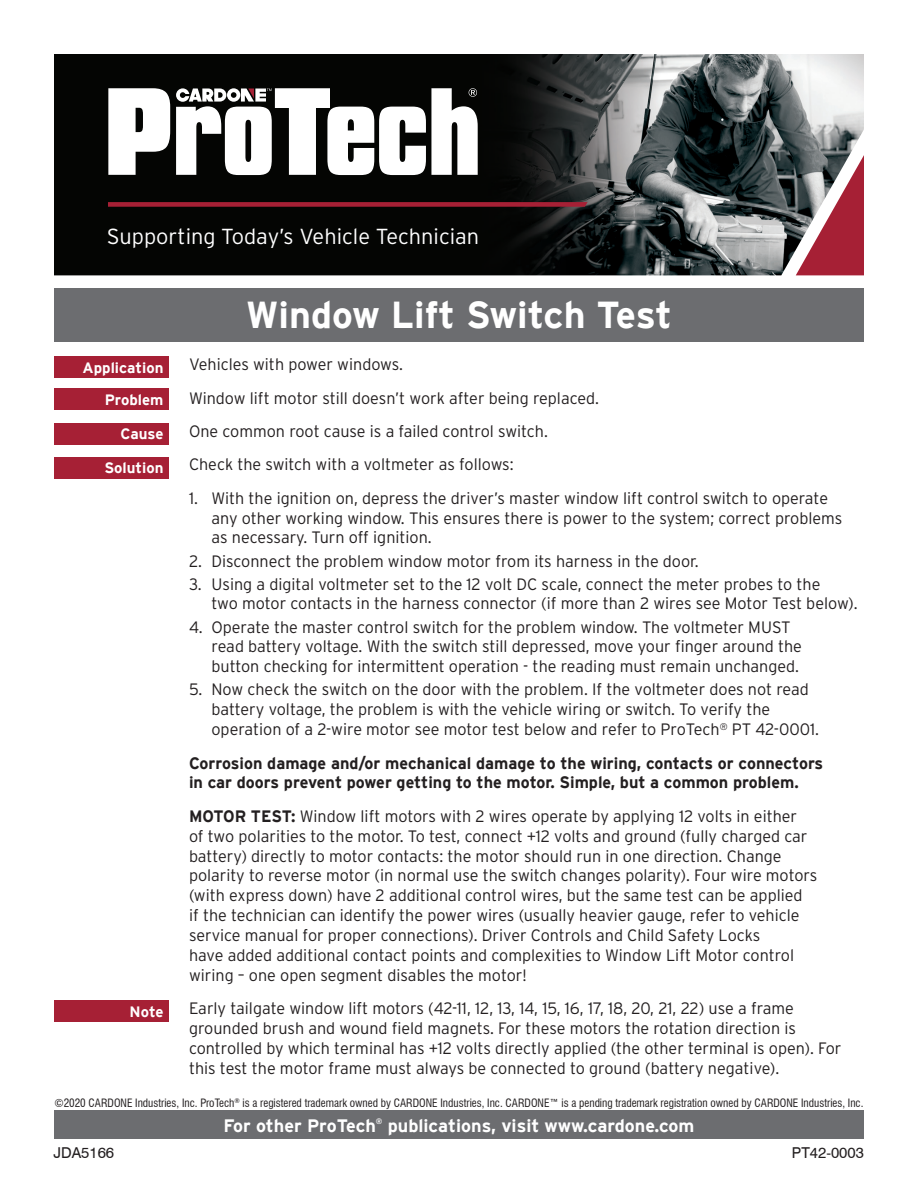
<style>
.page{position:relative;width:918px;height:1188px;background:#fff}
.page>*{position:absolute;margin:0;border:0;box-sizing:border-box;transform-origin:0 0}
.t1{font:700 37.5px "Interstate";color:#fff}
.t2{font:300 21.75px "Interstate";color:#fff}
.t3{font:700 18px "Interstate";color:#fff}
.t4{font:300 16.5px/19.8px "Interstate";color:#231f20}
.t5{font:700 16.5px/19.8px "Interstate";color:#231f20}
.t6{font:700 15px "Interstate";color:#fff}
.t7{font:15px "Swiss 721 BT";color:#231f20}
.t8{font:condensed 11.25px "Swiss 721 BT";color:#231f20}
.t9{font:700 7.8px "Interstate";color:#fff}
.s1{font-weight:700}
</style>
<div class="page">
<img style="left:54px;top:54px;width:810px;height:221px">
<div style="left:54px;top:288px;width:810px;height:54px;background:#6c6d70"></div>
<svg style="left:108px;top:202px;width:480px;height:5px;background:#991e31"></svg>
<svg style="left:108px;top:88px;width:62px;height:87px"></svg>
<svg style="left:176px;top:88px;width:302px;height:87px"></svg>
<div style="left:54px;top:388px;width:115px;height:22px;background:#a62035"></div>
<div style="left:54px;top:457px;width:115px;height:22px;background:#a62035"></div>
<div style="left:54px;top:423px;width:115px;height:21px;background:#a62035"></div>
<div style="left:54px;top:1001px;width:115px;height:21px;background:#a62035"></div>
<div style="left:54px;top:357px;width:115px;height:21px;background:#a62035"></div>
<svg style="left:796px;top:155px;width:68px;height:120px"></svg>
<div style="left:54px;top:1111px;width:810px;height:28px;background:#6c6d70"></div>
<p class="t2" style="left:107px;top:224px;width:374px">Supporting Today’s Vehicle Technician</p>
<p class="t6" style="left:83px;top:359px;width:82px">Application</p>
<p class="t6" style="left:105px;top:391px;width:60px">Problem</p>
<p class="t6" style="left:121px;top:425px;width:44px">Cause</p>
<p class="t6" style="left:104px;top:460px;width:61px">Solution</p>
<p class="t6" style="left:130px;top:1003px;width:35px">Note</p>
<p class="t1" style="left:246px;top:294px;width:428px">Window Lift Switch Test</p>
<p class="t4" style="left:189px;top:354px;width:216px">Vehicles with power windows.</p>
<p class="t4" style="left:189px;top:388px;width:412px">Window lift motor still doesn’t work after being replaced.</p>
<p class="t4" style="left:189px;top:421px;width:360px">One common root cause is a failed control switch.</p>
<p class="t4" style="left:189px;top:454px;width:326px">Check the switch with a voltmeter as follows:</p>
<p class="t4" style="left:211px;top:488px;width:633px;text-indent:-22px">1. With the ignition on, depress the driver’s master window lift control switch to operate any other working window. This ensures there is power to the system; correct problems as necessary. Turn off ignition.</p>
<p class="t4" style="left:189px;top:551px;width:511px">2. Disconnect the problem window motor from its harness in the door.</p>
<p class="t4" style="left:211px;top:574px;width:648px;text-indent:-22px">3. Using a digital voltmeter set to the 12 volt DC scale, connect the meter probes to the<br>two motor contacts in the harness connector (if more than 2 wires see Motor Test below).</p>
<p class="t4" style="left:189px;top:617px;width:603px">4. Operate the master control switch for the problem window. The voltmeter MUST</p>
<p class="t4" style="left:211px;top:637px;width:592px">read battery voltage. With the switch still depressed, move your finger around the</p>
<p class="t4" style="left:211px;top:657px;width:589px">button checking for intermittent operation - the reading must remain unchanged.</p>
<p class="t4" style="left:189px;top:680px;width:622px">5. Now check the switch on the door with the problem. If the voltmeter does not read</p>
<p class="t4" style="left:211px;top:700px;width:560px">battery voltage, the problem is with the vehicle wiring or switch. To verify the</p>
<p class="t4" style="left:211px;top:719px;width:609px">operation of a 2-wire motor see motor test below and refer to ProTech<sup>®</sup> PT 42-0001.</p>
<p class="t5" style="left:189px;top:753px;width:636px">Corrosion damage and/or mechanical damage to the wiring, contacts or connectors in car doors prevent power getting to the motor. Simple, but a common problem.</p>
<p class="t4" style="left:189px;top:806px;width:610px"><span class="s1">MOTOR TEST:</span> Window lift motors with 2 wires operate by applying 12 volts in either</p>
<p class="t4" style="left:189px;top:826px;width:620px">of two polarities to the motor. To test, connect +12 volts and ground (fully charged car</p>
<p class="t4" style="left:189px;top:846px;width:594px">battery) directly to motor contacts: the motor should run in one direction. Change</p>
<p class="t4" style="left:189px;top:866px;width:630px">polarity to reverse motor (in normal use the switch changes polarity). Four wire motors</p>
<p class="t4" style="left:189px;top:886px;width:615px">(with express down) have 2 additional control wires, but the same test can be applied</p>
<p class="t4" style="left:189px;top:905px;width:612px">if the technician can identify the power wires (usually heavier gauge, refer to vehicle</p>
<p class="t4" style="left:189px;top:925px;width:573px">service manual for proper connections). Driver Controls and Child Safety Locks</p>
<p class="t4" style="left:189px;top:945px;width:607px">have added additional contact points and complexities to Window Lift Motor control</p>
<p class="t4" style="left:189px;top:965px;width:339px">wiring – one open segment disables the motor!</p>
<p class="t4" style="left:189px;top:998px;width:654px">Early tailgate window lift motors (42-11, 12, 13, 14, 15, 16, 17, 18, 20, 21, 22) use a frame grounded brush and wound field magnets. For these motors the rotation direction is controlled by which terminal has +12 volts directly applied (the other terminal is open). For this test the motor frame must always be connected to ground (battery negative).</p>
<p class="t8" style="left:54px;top:1096px;width:811px">©2020 CARDONE Industries, Inc. ProTech<sup>®</sup> is a registered trademark owned by CARDONE Industries, Inc. CARDONE™ is a pending trademark registration owned by CARDONE Industries, Inc.</p>
<p class="t3" style="left:224px;top:1115px;width:154px">For other ProTech</p>
<p class="t9" style="left:376px;top:1117px;width:8px">®</p>
<p class="t3" style="left:388px;top:1115px;width:308px">publications, visit www.cardone.com</p>
<p class="t7" style="left:54px;top:1144px;width:62px">JDA5166</p>
<p class="t7" style="left:792px;top:1144px;width:74px">PT42-0003</p>
</div>
